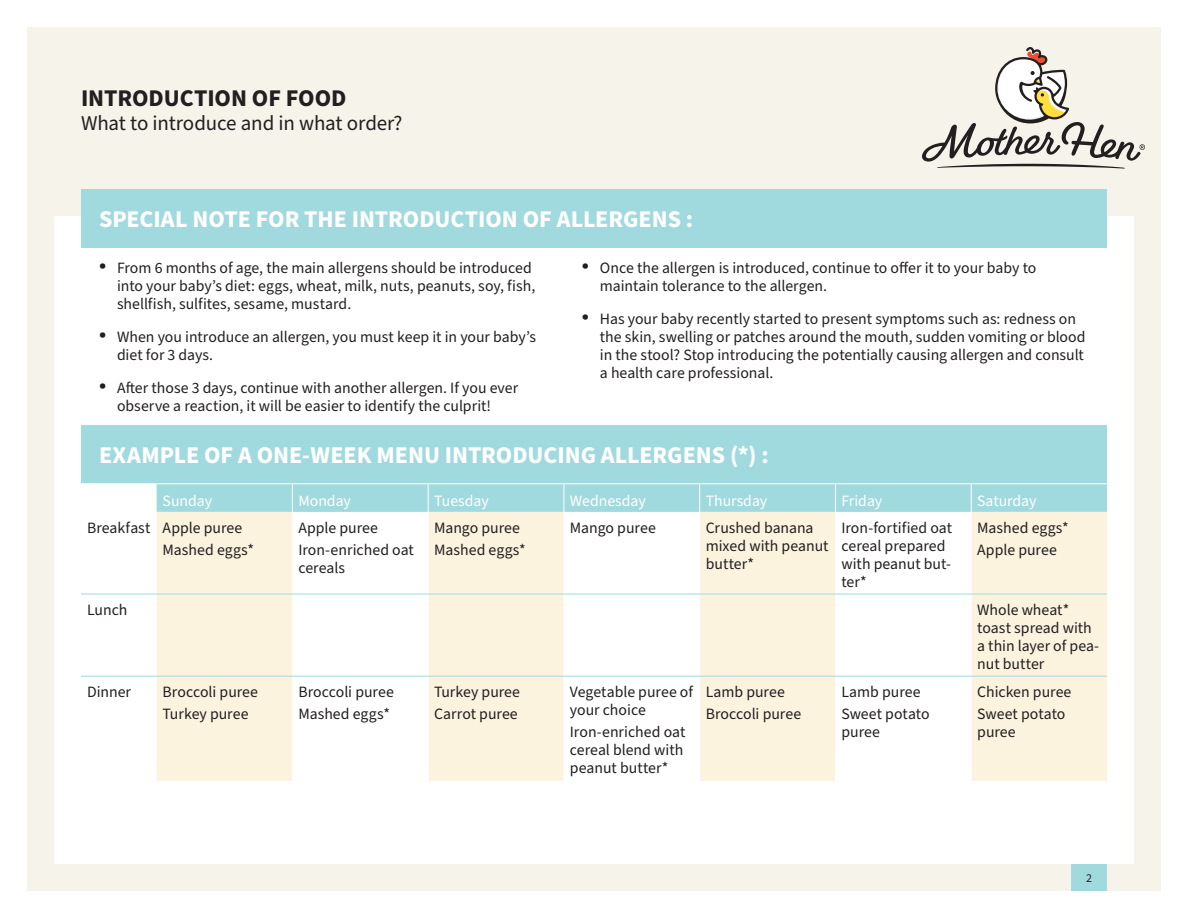
<style>
.page{position:relative;width:1188px;height:918px;background:#fff}
.page>*{position:absolute;margin:0;border:0;box-sizing:border-box;transform-origin:0 0}
._2-Table_Heads{font:700 24px "Source Sans Pro";color:#fff}
._2-Main_subs{font:700 24px "Source Sans Pro";color:#231f20}
._3-Subs{font:21px "Source Sans Pro";letter-spacing:-.01em;color:#231f20}
.t1{font:15.75px/18px "Source Sans Pro";color:#231f20}
.t2{font:15.75px "Source Sans Pro";color:#fff}
.t3{font:12px "Source Sans Pro";color:#231f20}
</style>
<div class="page">
<div style="left:27px;top:27px;width:1134px;height:864px;background:#f6f3eb"></div>
<div style="left:54px;top:216px;width:1080px;height:648px;background:#fff"></div>
<div style="left:1071px;top:864px;width:36px;height:27px;background:#a1dade"></div>
<div style="left:81px;top:189px;width:1026px;height:323px;background:#a1dade"></div>
<svg style="left:81px;top:248px;width:1026px;height:177px"></svg>
<svg style="left:157px;top:512px;width:950px;height:269px;fill:#fbf3de"></svg>
<svg style="left:292px;top:484px;width:1px;height:28px"></svg>
<svg style="left:428px;top:484px;width:1px;height:28px"></svg>
<svg style="left:564px;top:484px;width:1px;height:28px"></svg>
<svg style="left:699px;top:484px;width:1px;height:28px"></svg>
<svg style="left:835px;top:484px;width:1px;height:28px"></svg>
<svg style="left:971px;top:484px;width:1px;height:28px"></svg>
<hr style="left:292px;top:512px;width:1px;height:82px;background:#fff">
<hr style="left:428px;top:512px;width:1px;height:82px;background:#fff">
<hr style="left:564px;top:512px;width:1px;height:82px;background:#fff">
<hr style="left:699px;top:512px;width:1px;height:82px;background:#fff">
<hr style="left:835px;top:512px;width:1px;height:82px;background:#fff">
<hr style="left:971px;top:512px;width:1px;height:82px;background:#fff">
<hr style="left:292px;top:594px;width:1px;height:82px;background:#fff">
<hr style="left:428px;top:594px;width:1px;height:82px;background:#fff">
<hr style="left:564px;top:594px;width:1px;height:82px;background:#fff">
<hr style="left:699px;top:594px;width:1px;height:82px;background:#fff">
<hr style="left:835px;top:594px;width:1px;height:82px;background:#fff">
<hr style="left:971px;top:594px;width:1px;height:82px;background:#fff">
<hr style="left:292px;top:677px;width:1px;height:104px;background:#fff">
<hr style="left:428px;top:677px;width:1px;height:104px;background:#fff">
<hr style="left:564px;top:677px;width:1px;height:104px;background:#fff">
<hr style="left:699px;top:677px;width:1px;height:104px;background:#fff">
<hr style="left:835px;top:677px;width:1px;height:104px;background:#fff">
<hr style="left:971px;top:677px;width:1px;height:104px;background:#fff">
<hr style="left:81px;top:594px;width:76px;height:1px;background:#a1dade">
<hr style="left:157px;top:594px;width:135px;height:1px;background:#a1dade">
<hr style="left:292px;top:594px;width:136px;height:1px;background:#a1dade">
<hr style="left:428px;top:594px;width:136px;height:1px;background:#a1dade">
<hr style="left:564px;top:594px;width:136px;height:1px;background:#a1dade">
<hr style="left:700px;top:594px;width:135px;height:1px;background:#a1dade">
<hr style="left:835px;top:594px;width:136px;height:1px;background:#a1dade">
<hr style="left:971px;top:594px;width:136px;height:1px;background:#a1dade">
<hr style="left:81px;top:676px;width:76px;height:1px;background:#a1dade">
<hr style="left:157px;top:676px;width:135px;height:1px;background:#a1dade">
<hr style="left:292px;top:676px;width:136px;height:1px;background:#a1dade">
<hr style="left:428px;top:676px;width:136px;height:1px;background:#a1dade">
<hr style="left:564px;top:676px;width:136px;height:1px;background:#a1dade">
<hr style="left:700px;top:676px;width:135px;height:1px;background:#a1dade">
<hr style="left:835px;top:676px;width:136px;height:1px;background:#a1dade">
<hr style="left:971px;top:676px;width:136px;height:1px;background:#a1dade">
<hr style="left:81px;top:483px;width:76px;height:1px;background:#fff">
<hr style="left:157px;top:483px;width:135px;height:1px;background:#fff">
<hr style="left:292px;top:483px;width:136px;height:1px;background:#fff">
<hr style="left:428px;top:483px;width:136px;height:1px;background:#fff">
<hr style="left:564px;top:483px;width:136px;height:1px;background:#fff">
<hr style="left:700px;top:483px;width:135px;height:1px;background:#fff">
<hr style="left:835px;top:483px;width:136px;height:1px;background:#fff">
<hr style="left:971px;top:483px;width:136px;height:1px;background:#fff">
<svg style="left:922px;top:47px;width:223px;height:122px"></svg>
<p class="_2-Main_subs" style="left:81px;top:81px;width:267px">INTRODUCTION OF FOOD</p>
<p class="_3-Subs" style="left:81px;top:109px;width:323px">What to introduce and in what order?</p>
<p class="_2-Table_Heads" style="left:99px;top:203px;width:596px">SPECIAL NOTE FOR THE INTRODUCTION OF ALLERGENS :</p>
<p class="t1" style="left:117px;top:259px;width:420px;text-indent:-18px"><sup>●</sup> From 6 months of age, the main allergens should be introduced into your baby’s diet: eggs, wheat, milk, nuts, peanuts, soy, fish, shellfish, sulfites, sesame, mustard.</p>
<p class="t1" style="left:117px;top:328px;width:421px;text-indent:-18px"><sup>●</sup> When you introduce an allergen, you must keep it in your baby’s diet for 3 days.</p>
<p class="t1" style="left:99px;top:379px;width:421px;text-align:center"><sup>●</sup> After those 3 days, continue with another allergen. If you ever observe a reaction, it will be easier to identify the culprit!</p>
<p class="t1" style="left:600px;top:259px;width:438px;text-indent:-18px"><sup>●</sup> Once the allergen is introduced, continue to offer it to your baby to maintain tolerance to the allergen.</p>
<p class="t1" style="left:600px;top:310px;width:487px;text-indent:-18px"><sup>●</sup> Has your baby recently started to present symptoms such as: redness on the skin, swelling or patches around the mouth, sudden vomiting or blood in the stool? Stop introducing the potentially causing allergen and consult a health care professional.</p>
<p class="_2-Table_Heads" style="left:99px;top:438px;width:671px">EXAMPLE OF A ONE-WEEK MENU INTRODUCING ALLERGENS (*) :</p>
<p class="t2" style="left:163px;top:490px;width:51px">Sunday</p>
<p class="t2" style="left:298px;top:490px;width:54px">Monday</p>
<p class="t2" style="left:434px;top:490px;width:56px">Tuesday</p>
<p class="t2" style="left:570px;top:490px;width:78px">Wednesday</p>
<p class="t2" style="left:706px;top:490px;width:63px">Thursday</p>
<p class="t2" style="left:841px;top:490px;width:42px">Friday</p>
<p class="t2" style="left:977px;top:490px;width:61px">Saturday</p>
<p class="t1" style="left:87px;top:519px;width:65px">Breakfast</p>
<p class="t1" style="left:163px;top:519px;width:81px">Apple puree</p>
<p class="t1" style="left:163px;top:541px;width:93px">Mashed eggs*</p>
<p class="t1" style="left:570px;top:519px;width:87px">Mango puree</p>
<p class="t1" style="left:706px;top:519px;width:124px">Crushed banana mixed with peanut butter*</p>
<p class="t1" style="left:841px;top:519px;width:112px">Iron-fortified oat cereal prepared with peanut but&shy;ter*</p>
<p class="t1" style="left:977px;top:519px;width:93px">Mashed eggs*</p>
<p class="t1" style="left:298px;top:519px;width:81px">Apple puree</p>
<p class="t1" style="left:298px;top:541px;width:117px">Iron-enriched oat cereals</p>
<p class="t1" style="left:434px;top:519px;width:87px">Mango puree</p>
<p class="t1" style="left:434px;top:541px;width:93px">Mashed eggs*</p>
<p class="t1" style="left:977px;top:541px;width:81px">Apple puree</p>
<p class="t1" style="left:87px;top:601px;width:42px">Lunch</p>
<p class="t1" style="left:977px;top:601px;width:123px">Whole wheat* toast spread with a thin layer of pea&shy;nut butter</p>
<p class="t1" style="left:87px;top:683px;width:46px">Dinner</p>
<p class="t1" style="left:163px;top:683px;width:97px">Broccoli puree</p>
<p class="t1" style="left:163px;top:706px;width:87px">Turkey puree</p>
<p class="t1" style="left:570px;top:683px;width:125px">Vegetable puree of your choice</p>
<p class="t1" style="left:570px;top:724px;width:117px">Iron-enriched oat cereal blend with peanut butter*</p>
<p class="t1" style="left:298px;top:683px;width:97px">Broccoli puree</p>
<p class="t1" style="left:298px;top:706px;width:93px">Mashed eggs*</p>
<p class="t1" style="left:434px;top:683px;width:87px">Turkey puree</p>
<p class="t1" style="left:434px;top:706px;width:85px">Carrot puree</p>
<p class="t1" style="left:706px;top:683px;width:81px">Lamb puree</p>
<p class="t1" style="left:706px;top:706px;width:97px">Broccoli puree</p>
<p class="t1" style="left:841px;top:683px;width:81px">Lamb puree</p>
<p class="t1" style="left:841px;top:706px;width:90px">Sweet potato puree</p>
<p class="t1" style="left:977px;top:683px;width:96px">Chicken puree</p>
<p class="t1" style="left:977px;top:706px;width:90px">Sweet potato puree</p>
<p class="t3" style="left:1086px;top:870px;width:7px">2</p>
</div>
